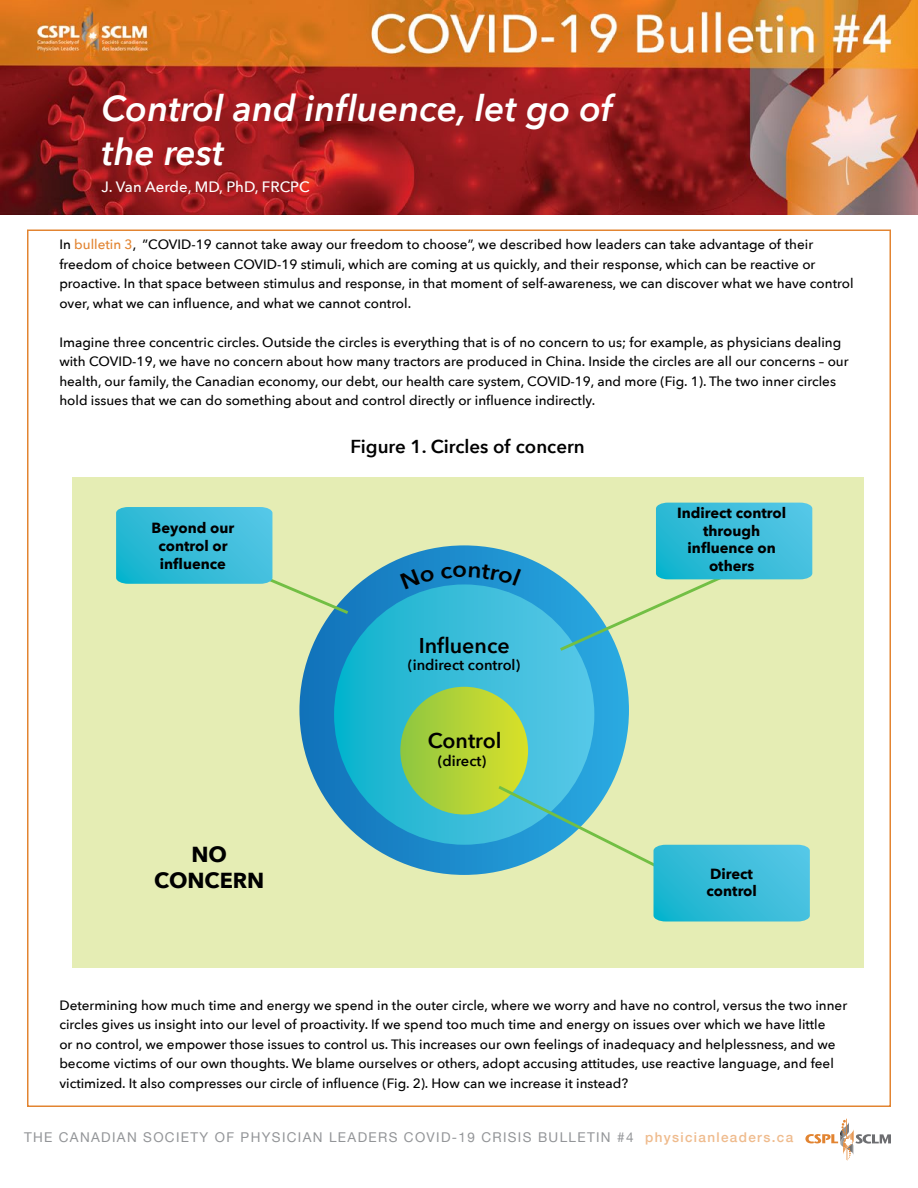
<style>
.page{position:relative;width:918px;height:1188px;background:#fff}
.page>*{position:absolute;margin:0;border:0;box-sizing:border-box;transform-origin:0 0}
.t1{font:italic 600 36px/43.2px "Avenir Next";color:#fff}
.t2{font:700 21.75px/26.1px "Avenir Next";color:#000;text-align:center}
.t3{font:600 21.3px "Avenir Next";color:#000}
.t4{font:600 18.75px "Avenir Next";color:#000}
.t5{font:500 15px "Avenir Next";color:#fff}
.t6{font:700 14.7px/17.7px "Avenir Next";color:#000;text-align:center}
.t7{font:600 14.7px "Avenir Next";color:#000}
.t8{font:500 13.5px/19.5px "Avenir Next";color:#000}
.t9{font:13.5px "Helvetica Neue";letter-spacing:.1em;color:#939598}
.s1{color:#e28431}
.s2{font-weight:500;color:#efbb8d}
</style>
<div class="page">
<svg style="left:805px;top:1118px;width:86px;height:42px"></svg>
<img style="left:0;top:0;width:918px;height:215px">
<div style="left:72px;top:477px;width:792px;height:491px;background:#e5edb4"></div>
<div style="left:299px;top:545px;width:330px;height:330px;background:linear-gradient(to right,#1473b9,#2baae1);border-radius:165px"></div>
<div style="left:334px;top:584px;width:260px;height:261px;background:linear-gradient(to right,#0fb2cc,#5cc7e7);border-radius:130px"></div>
<div style="left:400px;top:687px;width:128px;height:128px;background:linear-gradient(to right,#8cc645,#dae029);border-radius:64px"></div>
<svg style="left:116px;top:507px;width:235px;height:109px"></svg>
<svg style="left:495px;top:783px;width:315px;height:139px"></svg>
<svg style="left:557px;top:503px;width:255px;height:150px"></svg>
<svg style="left:400px;top:569px;width:35px;height:20px"></svg>
<div style="left:441px;top:564px;width:80px;height:22px;background:#1f91d0"></div>
<h1 class="t1" style="left:102px;top:86px;width:513px">Control and influence, let go of the rest</h1>
<p class="t5" style="left:102px;top:174px;width:210px">J. Van Aerde, MD, PhD, FRCPC</p>
<p class="t8" style="left:59px;top:235px;width:796px">In <span class="s1">bulletin 3</span>, ”COVID-19 cannot take away our freedom to choose”, we described how leaders can take advantage of their freedom of choice between COVID-19 stimuli, which are coming at us quickly, and their response, which can be reactive or proactive. In that space between stimulus and response, in that moment of self-awareness, we can discover what we have control over, what we can influence, and what we cannot control.</p>
<p class="t8" style="left:59px;top:332px;width:791px">Imagine three concentric circles. Outside the circles is everything that is of no concern to us; for example, as physicians dealing with COVID-19, we have no concern about how many tractors are produced in China. Inside the circles are all our concerns – our health, our family, the Canadian economy, our debt, our health care system, COVID-19, and more (Fig. 1). The two inner circles hold issues that we can do something about and control directly or influence indirectly.</p>
<p class="t6" style="left:152px;top:519px;width:84px">Beyond our control or influence</p>
<h2 class="t2" style="left:154px;top:841px;width:112px">NO<br>CONCERN</h2>
<h3 class="t4" style="left:351px;top:430px;width:236px">Figure 1. Circles of concern</h3>
<h3 class="t3" style="left:419px;top:627px;width:92px">Influence</h3>
<p class="t7" style="left:408px;top:653px;width:114px">(indirect control)</p>
<h3 class="t3" style="left:428px;top:722px;width:75px">Control</h3>
<p class="t7" style="left:438px;top:748px;width:50px">(direct)</p>
<p class="t6" style="left:677px;top:504px;width:110px">Indirect control through influence on others</p>
<p class="t6" style="left:706px;top:865px;width:52px;text-align:left">Direct control</p>
<p class="t8" style="left:59px;top:995px;width:789px">Determining how much time and energy we spend in the outer circle, where we worry and have no control, versus the two inner circles gives us insight into our level of proactivity. If we spend too much time and energy on issues over which we have little<br>or no control, we empower those issues to control us. This increases our own feelings of inadequacy and helplessness, and we become victims of our own thoughts. We blame ourselves or others, adopt accusing attitudes, use reactive language, and feel victimized. It also compresses our circle of influence (Fig. 2). How can we increase it instead?</p>
<p class="t9" style="left:24px;top:1127px;width:771px">THE CANADIAN SOCIETY OF PHYSICIAN LEADERS COVID-19 CRISIS BULLETIN #4 <span class="s2">physicianleaders.ca</span></p>
</div>
